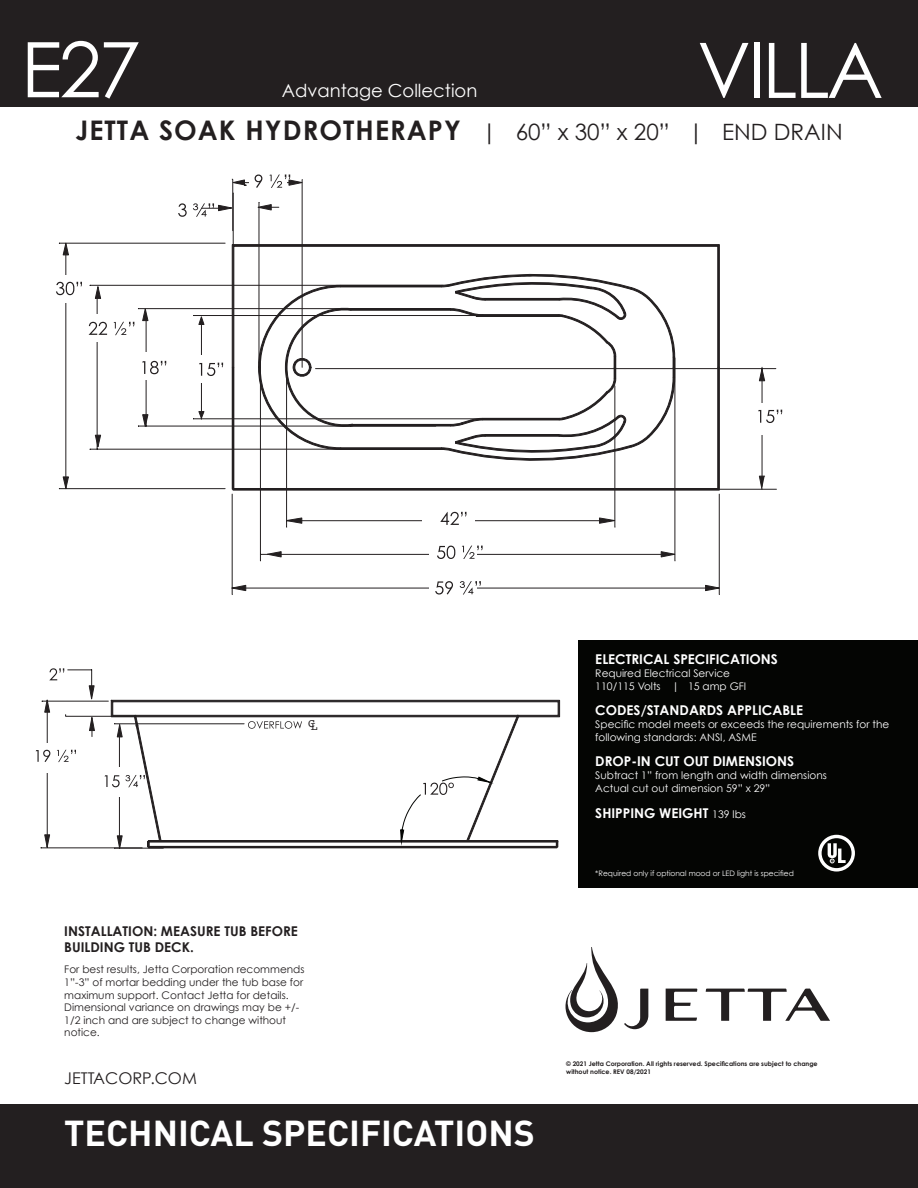
<style>
.page{position:relative;width:918px;height:1188px;background:#fff}
.page>*{position:absolute;margin:0;border:0;box-sizing:border-box;transform-origin:0 0}
.t1{font:76.65px "Century Gothic";letter-spacing:-.04em;color:#fff}
.t2{font:700 35.7px "DIN";color:#fff}
.t3{font:700 27px "Century Gothic";letter-spacing:.04em;color:#231f20}
.t4{font:18px "Century Gothic";color:#fff}
.t5{font:16.2px "Century Gothic";color:#231f20}
.t6{font:700 13.5px "Century Gothic";color:#fff}
.t7{font:700 13.5px "Century Gothic";color:#231f20}
.t8{font:11.7px "Courier";color:#231f20}
.t9{font:10.5px "Century Gothic";color:#231f20}
.t10{font:10.5px/12.6px "Century Gothic";color:#fff}
.t11{font:7.5px "Century Gothic";color:#fff}
.t12{font:700 6.3px "Century Gothic";color:#231f20}
.s1{font-weight:400;font-size:22.5px}
.s2{font-weight:400;font-size:10.5px}
</style>
<div class="page">
<div style="left:579px;top:640px;width:339px;height:247px;background:#040503"></div>
<svg style="left:818px;top:835px;width:37px;height:37px"></svg>
<div style="left:0;top:0;width:918px;height:106px;background:#231f20"></div>
<svg style="left:565px;top:947px;width:83px;height:85px"></svg>
<svg style="left:706px;top:989px;width:124px;height:32px"></svg>
<svg style="left:666px;top:989px;width:31px;height:32px"></svg>
<svg style="left:675px;top:245px;width:44px;height:122px"></svg>
<svg style="left:675px;top:367px;width:44px;height:123px"></svg>
<svg style="left:232px;top:494px;width:488px;height:101px"></svg>
<svg style="left:231px;top:585px;width:15px;height:6px"></svg>
<svg style="left:705px;top:585px;width:15px;height:6px"></svg>
<div style="left:422px;top:504px;width:53px;height:31px;background:#fff"></div>
<div style="left:429px;top:541px;width:47px;height:31px;background:#fff"></div>
<div style="left:429px;top:570px;width:48px;height:32px;background:#fff"></div>
<hr style="left:718px;top:489px;width:58px;height:1px;background:#231f20">
<hr style="left:316px;top:368px;width:460px;height:1px;background:#231f20">
<hr style="left:762px;top:367px;width:1px;height:119px;background:#231f20">
<svg style="left:759px;top:476px;width:6px;height:14px"></svg>
<div style="left:739px;top:403px;width:46px;height:31px;background:#fff"></div>
<svg style="left:759px;top:368px;width:6px;height:13px"></svg>
<svg style="left:440px;top:512px;width:27px;height:13px"></svg>
<svg style="left:437px;top:546px;width:18px;height:13px"></svg>
<svg style="left:462px;top:546px;width:21px;height:13px"></svg>
<svg style="left:435px;top:581px;width:18px;height:14px"></svg>
<svg style="left:460px;top:581px;width:21px;height:14px"></svg>
<svg style="left:56px;top:175px;width:619px;height:315px"></svg>
<svg style="left:758px;top:410px;width:24px;height:13px"></svg>
<svg style="left:36px;top:668px;width:524px;height:181px"></svg>
<div style="left:0;top:1105px;width:918px;height:83px;background:#231f20"></div>
<p class="t1" style="left:21px;top:16px;width:121px">E27</p>
<p class="t1" style="left:697px;top:17px;width:188px">VILLA</p>
<p class="t3" style="left:75px;top:110px;width:769px">JETTA SOAK HYDROTHERAPY <span class="s1">| 60” x 30” x 20” | END DRAIN</span></p>
<p class="t4" style="left:282px;top:78px;width:197px">Advantage Collection</p>
<p class="t8" style="left:308px;top:716px;width:11px">CL</p>
<p class="t7" style="left:64px;top:921px;width:235px">INSTALLATION: MEASURE TUB BEFORE</p>
<p class="t7" style="left:64px;top:937px;width:131px">BUILDING TUB DECK.</p>
<p class="t9" style="left:64px;top:962px;width:242px">For best results, Jetta Corporation recommends</p>
<p class="t9" style="left:64px;top:975px;width:240px">1”-3” of mortar bedding under the tub base for</p>
<p class="t9" style="left:64px;top:987px;width:226px">maximum support. Contact Jetta for details.</p>
<p class="t9" style="left:64px;top:1000px;width:236px">Dimensional variance on drawings may be +/-</p>
<p class="t9" style="left:64px;top:1013px;width:223px">1/2 inch and are subject to change without</p>
<p class="t9" style="left:64px;top:1025px;width:37px">notice.</p>
<p class="t5" style="left:64px;top:1067px;width:134px">JETTACORP.COM</p>
<p class="t2" style="left:64px;top:1110px;width:472px">TECHNICAL SPECIFICATIONS</p>
<p class="t6" style="left:595px;top:649px;width:184px">ELECTRICAL SPECIFICATIONS</p>
<p class="t10" style="left:595px;top:667px;width:136px">Required Electrical Service</p>
<p class="t10" style="left:595px;top:679px;width:153px">110/115 Volts | 15 amp GFI</p>
<p class="t6" style="left:595px;top:700px;width:209px">CODES/STANDARDS APPLICABLE</p>
<p class="t10" style="left:595px;top:718px;width:296px">Specific model meets or exceeds the requirements for the following standards: ANSI, ASME</p>
<p class="t6" style="left:595px;top:751px;width:200px">DROP-IN CUT OUT DIMENSIONS</p>
<p class="t10" style="left:595px;top:769px;width:233px">Subtract 1” from length and width dimensions</p>
<p class="t10" style="left:595px;top:781px;width:177px">Actual cut out dimension 59” x 29”</p>
<p class="t6" style="left:595px;top:803px;width:152px">SHIPPING WEIGHT <span class="s2">139 lbs</span></p>
<p class="t11" style="left:595px;top:868px;width:200px">*Required only if optional mood or LED light is specified</p>
<p class="t12" style="left:566px;top:1059px;width:253px">© 2021 Jetta Corporation. All rights reserved. Specifications are subject to change</p>
<p class="t12" style="left:566px;top:1067px;width:86px">without notice. REV 08/2021</p>
</div>
